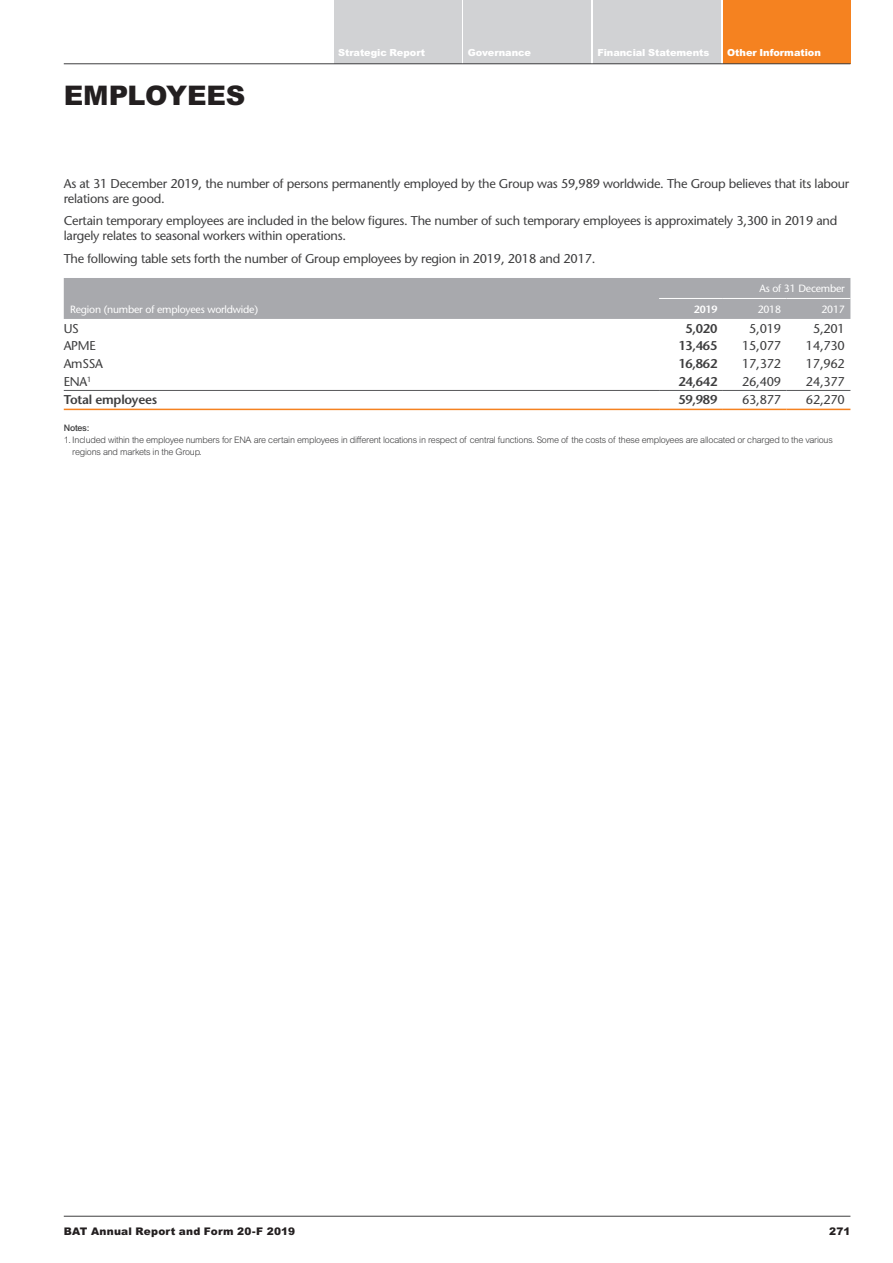
<style>
.page{position:relative;width:893px;height:1263px;background:#fff}
.page>*{position:absolute;margin:0;border:0;box-sizing:border-box;transform-origin:0 0}
.t1{font:900 27px "Arial MT Pro";letter-spacing:-.005em;color:#231f20}
.t2{font:500 12.75px/15px "Stone Sans Std";letter-spacing:-.02em;color:#3e3e3f}
.t3{font:600 12.75px "Stone Sans Std";letter-spacing:-.02em;color:#3e3e3f}
.t4{font:500 10.5px "Stone Sans Std";letter-spacing:-.02em;color:#fff}
.t5{font:900 10.5px "Arial MT Pro";letter-spacing:.02em;color:#231f20}
.t6{font:600 10.5px "Stone Sans Std";color:#fff}
.t7{font:900 9.75px "Arial MT Pro";letter-spacing:-.005em;color:#fff}
.t8{font:300 9px/12px "Arial MT Pro";letter-spacing:-.025em;color:#3e3e3f}
.t9{font:500 9px "Arial MT Pro";letter-spacing:-.025em;color:#3e3e3f}
</style>
<div class="page">
<div style="left:64px;top:278px;width:786px;height:41px;background:#a8a9ad"></div>
<hr style="left:64px;top:409px;width:595px;height:1px;background:#f58220">
<hr style="left:659px;top:409px;width:64px;height:1px;background:#f58220">
<hr style="left:723px;top:409px;width:64px;height:1px;background:#f58220">
<hr style="left:787px;top:409px;width:63px;height:1px;background:#f58220">
<hr style="left:659px;top:298px;width:64px;height:1px;background:#fff">
<hr style="left:723px;top:298px;width:64px;height:1px;background:#fff">
<hr style="left:787px;top:298px;width:63px;height:1px;background:#fff">
<hr style="left:64px;top:390px;width:595px;height:1px;background:#57585a">
<hr style="left:787px;top:390px;width:63px;height:1px;background:#57585a">
<hr style="left:659px;top:390px;width:64px;height:1px;background:#57585a">
<hr style="left:723px;top:390px;width:64px;height:1px;background:#57585a">
<div style="left:334px;top:0;width:127px;height:64px;background:#d1d2d4"></div>
<div style="left:463px;top:0;width:128px;height:64px;background:#d1d2d4"></div>
<div style="left:593px;top:0;width:128px;height:64px;background:#d1d2d4"></div>
<div style="left:723px;top:0;width:127px;height:64px;background:#f58220"></div>
<hr style="left:64px;top:64px;width:786px;height:1px;background:#3e3e3f">
<hr style="left:64px;top:1216px;width:786px;height:1px;background:#3e3e3f">
<h1 class="t1" style="left:64px;top:78px;width:183px">EMPLOYEES</h1>
<p class="t7" style="left:338px;top:47px;width:89px">Strategic Report</p>
<p class="t7" style="left:468px;top:47px;width:65px">Governance</p>
<p class="t7" style="left:597px;top:47px;width:113px">Financial Statements</p>
<p class="t7" style="left:727px;top:47px;width:95px">Other Information</p>
<p class="t2" style="left:64px;top:176px;width:787px">As at 31 December 2019, the number of persons permanently employed by the Group was 59,989 worldwide. The Group believes that its labour relations are good.</p>
<p class="t2" style="left:64px;top:214px;width:775px">Certain temporary employees are included in the below figures. The number of such temporary employees is approximately 3,300 in 2019 and largely relates to seasonal workers within operations.</p>
<p class="t2" style="left:64px;top:251px;width:533px">The following table sets forth the number of Group employees by region in 2019, 2018 and 2017.</p>
<p class="t4" style="left:70px;top:303px;width:189px">Region (number of employees worldwide)</p>
<p class="t4" style="left:759px;top:282px;width:87px">As of 31 December</p>
<p class="t6" style="left:694px;top:303px;width:25px">2019</p>
<p class="t4" style="left:758px;top:303px;width:25px">2018</p>
<p class="t4" style="left:821px;top:303px;width:25px">2017</p>
<p class="t2" style="left:64px;top:321px;width:17px">US</p>
<p class="t3" style="left:685px;top:320px;width:33px">5,020</p>
<p class="t2" style="left:749px;top:321px;width:33px">5,019</p>
<p class="t2" style="left:813px;top:321px;width:33px">5,201</p>
<p class="t2" style="left:64px;top:338px;width:34px">APME</p>
<p class="t3" style="left:678px;top:338px;width:40px">13,465</p>
<p class="t2" style="left:742px;top:338px;width:40px">15,077</p>
<p class="t2" style="left:806px;top:338px;width:40px">14,730</p>
<p class="t2" style="left:64px;top:356px;width:41px">AmSSA</p>
<p class="t3" style="left:678px;top:356px;width:40px">16,862</p>
<p class="t2" style="left:742px;top:356px;width:40px">17,372</p>
<p class="t2" style="left:806px;top:356px;width:40px">17,962</p>
<p class="t2" style="left:64px;top:374px;width:29px">ENA<sup>1</sup></p>
<p class="t3" style="left:678px;top:374px;width:40px">24,642</p>
<p class="t2" style="left:742px;top:374px;width:40px">26,409</p>
<p class="t2" style="left:806px;top:374px;width:40px">24,377</p>
<p class="t3" style="left:64px;top:392px;width:95px">Total employees</p>
<p class="t3" style="left:678px;top:392px;width:40px">59,989</p>
<p class="t2" style="left:742px;top:392px;width:40px">63,877</p>
<p class="t2" style="left:806px;top:392px;width:40px">62,270</p>
<p class="t9" style="left:64px;top:422px;width:27px">Notes:</p>
<p class="t8" style="left:72px;top:434px;width:762px;text-indent:-9px">1. Included within the employee numbers for ENA are certain employees in different locations in respect of central functions. Some of the costs of these employees are allocated or charged to the various regions and markets in the Group.</p>
<p class="t5" style="left:64px;top:1225px;width:233px">BAT Annual Report and Form 20-F 2019</p>
<p class="t5" style="left:829px;top:1225px;width:23px">271</p>
</div>
